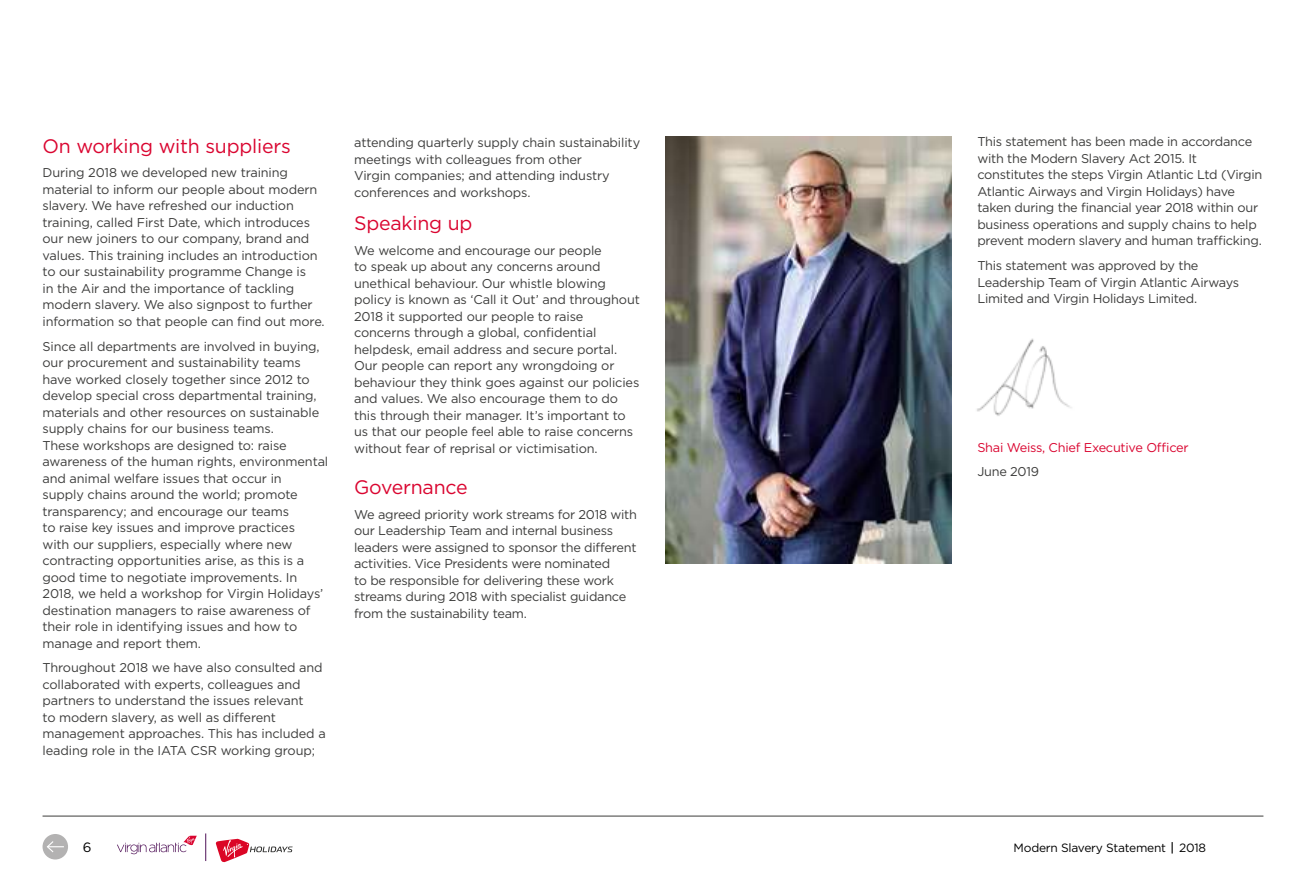
<style>
.page{position:relative;width:1306px;height:893px;background:#fff}
.page>*{position:absolute;margin:0;border:0;box-sizing:border-box;transform-origin:0 0}
.t1{font:19.5px "Gotham";letter-spacing:-.01em;color:#da0530}
.t2{font:13.5px "Gotham";color:#000}
.t3{font:12.75px/16.5px "Gotham";letter-spacing:-.01em;color:#3c3c3b}
.t4{font:12.75px "Gotham";letter-spacing:-.02em;color:#da0530}
.t5{font:12px "Gotham";letter-spacing:-.02em;color:#000}
</style>
<div class="page">
<svg style="left:205px;top:833px;width:1px;height:28px"></svg>
<svg style="left:216px;top:839px;width:77px;height:23px"></svg>
<svg style="left:117px;top:836px;width:80px;height:18px"></svg>
<div style="left:43px;top:834px;width:25px;height:25px;background:#b3b2b2;border-radius:50%"></div>
<svg style="left:47px;top:841px;width:17px;height:11px"></svg>
<hr style="left:43px;top:816px;width:1220px;height:1px;background:#3c3c3b">
<img style="left:977px;top:338px;width:95px;height:78px">
<img style="left:665px;top:136px;width:286px;height:427px">
<h1 class="t1" style="left:43px;top:133px;width:250px">On working with suppliers</h1>
<p class="t3" style="left:43px;top:164px;width:284px">During 2018 we developed new training material to inform our people about modern slavery. We have refreshed our induction training, called First Date, which introduces our new joiners to our company, brand and values. This training includes an introduction to our sustainability programme Change is<br>in the Air and the importance of tackling modern slavery. We also signpost to further information so that people can find out more.</p>
<p class="t3" style="left:43px;top:338px;width:287px">Since all departments are involved in buying, our procurement and sustainability teams have worked closely together since 2012 to develop special cross departmental training, materials and other resources on sustainable supply chains for our business teams.<br>These workshops are designed to: raise awareness of the human rights, environmental and animal welfare issues that occur in<br>supply chains around the world; promote transparency; and encourage our teams<br>to raise key issues and improve practices<br>with our suppliers, especially where new contracting opportunities arise, as this is a good time to negotiate improvements. In 2018, we held a workshop for Virgin Holidays’ destination managers to raise awareness of their role in identifying issues and how to manage and report them.</p>
<p class="t3" style="left:43px;top:659px;width:285px">Throughout 2018 we have also consulted and collaborated with experts, colleagues and partners to understand the issues relevant<br>to modern slavery, as well as different management approaches. This has included a leading role in the IATA CSR working group;</p>
<p class="t3" style="left:354px;top:134px;width:287px">attending quarterly supply chain sustainability meetings with colleagues from other<br>Virgin companies; and attending industry conferences and workshops.</p>
<h1 class="t1" style="left:354px;top:210px;width:120px">Speaking up</h1>
<p class="t3" style="left:354px;top:242px;width:287px">We welcome and encourage our people<br>to speak up about any concerns around unethical behaviour. Our whistle blowing policy is known as ‘Call it Out’ and throughout 2018 it supported our people to raise concerns through a global, confidential helpdesk, email address and secure portal.<br>Our people can report any wrongdoing or behaviour they think goes against our policies and values. We also encourage them to do this through their manager. It’s important to us that our people feel able to raise concerns without fear of reprisal or victimisation.</p>
<h1 class="t1" style="left:354px;top:474px;width:115px">Governance</h1>
<p class="t3" style="left:354px;top:506px;width:284px">We agreed priority work streams for 2018 with our Leadership Team and internal business leaders were assigned to sponsor the different activities. Vice Presidents were nominated<br>to be responsible for delivering these work streams during 2018 with specialist guidance from the sustainability team.</p>
<p class="t3" style="left:977px;top:133px;width:286px">This statement has been made in accordance with the Modern Slavery Act 2015. It constitutes the steps Virgin Atlantic Ltd (Virgin Atlantic Airways and Virgin Holidays) have taken during the financial year 2018 within our business operations and supply chains to help prevent modern slavery and human trafficking.</p>
<p class="t3" style="left:977px;top:257px;width:263px">This statement was approved by the<br>Leadership Team of Virgin Atlantic Airways<br>Limited and Virgin Holidays Limited.</p>
<p class="t4" style="left:977px;top:439px;width:213px">Shai Weiss, Chief Executive Officer</p>
<p class="t3" style="left:977px;top:463px;width:63px">June 2019</p>
<p class="t2" style="left:83px;top:838px;width:10px">6</p>
<p class="t5" style="left:1013px;top:840px;width:194px">Modern Slavery Statement 2018</p>
</div>
